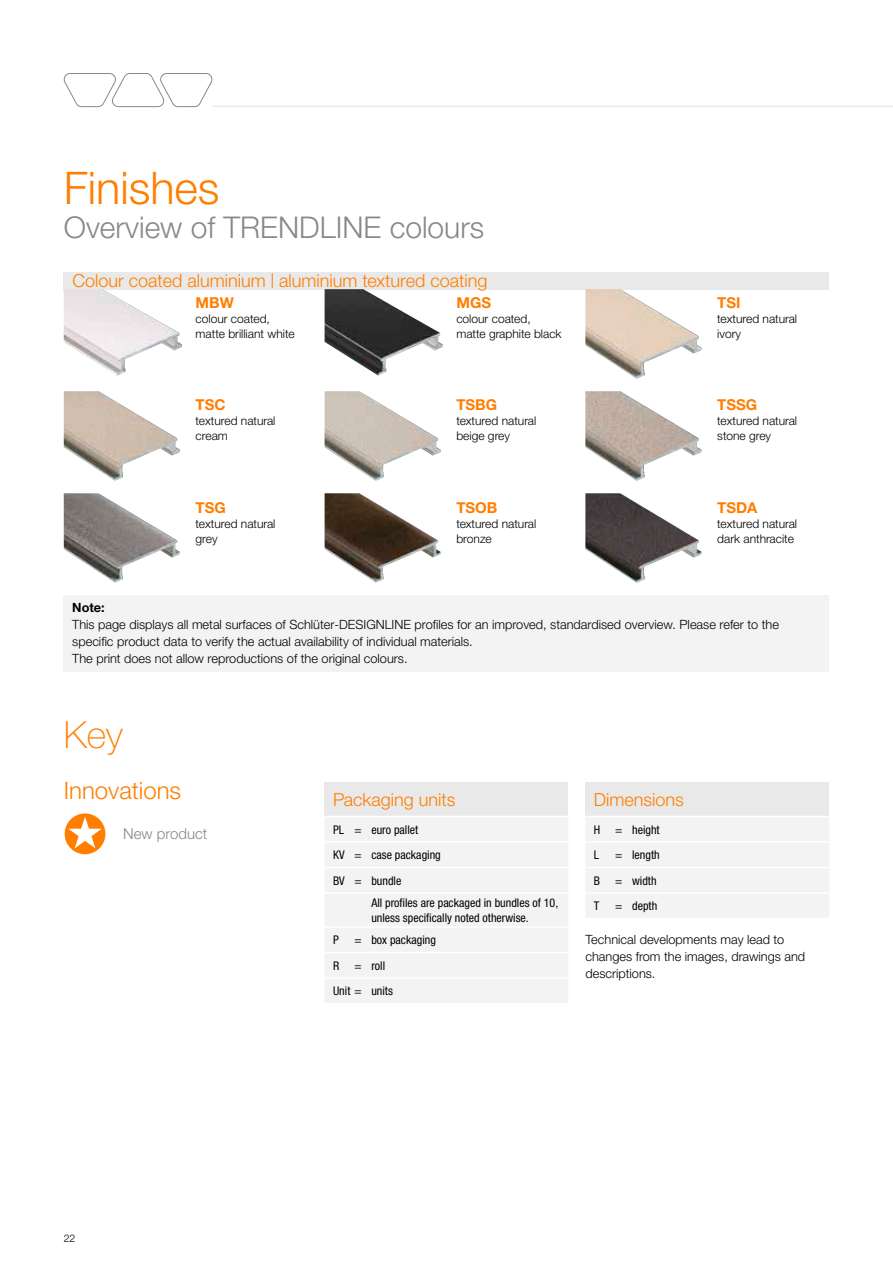
<style>
.page{position:relative;width:893px;height:1263px;background:#fff}
.page>*{position:absolute;margin:0;border:0;box-sizing:border-box;transform-origin:0 0}
.t1{font:300 45px "Helvetica Neue LTW1 G";color:#ff7e00}
.t2{font:100 37.5px "Helvetica Neue LT Pro";color:#ff7e00}
.t3{font:300 30px "Helvetica Neue LTW1 G";color:#898888}
.t4{font:300 24px "Helvetica Neue LTW1 G";color:#ff7e00}
.t5{font:300 18px "Helvetica Neue LTW1 G";color:#ff7e00}
.t6{font:700 15px "Helvetica Neue LTW1 G";color:#ff7e00}
.t7{font:300 15px "Helvetica Neue LTW1 G";color:#898888}
.t8{font:300 12.75px/17px "Helvetica Neue LTW1 G";color:#000}
.t9{font:700 12.75px "Helvetica Neue LTW1 G";color:#000}
.t10{font:300 12px/15px "Helvetica Neue LTW1 G";color:#000}
.t11{font:condensed 12px/25.5px "Helvetica Neue LTW1 G";color:#000}
.t12{font:300 10.5px "Helvetica Neue LTW1 G";color:#000}
.s1{font-weight:400;font-size:15px}
</style>
<div class="page">
<svg style="left:64px;top:73px;width:148px;height:34px"></svg>
<hr style="left:213px;top:106px;width:680px;height:1px;background:#e9e9e9">
<div style="left:64px;top:272px;width:765px;height:17px;background:#e9e9e9"></div>
<img style="left:64px;top:289px;width:118px;height:87px">
<img style="left:64px;top:391px;width:116px;height:90px">
<img style="left:64px;top:493px;width:116px;height:90px">
<img style="left:325px;top:289px;width:118px;height:87px">
<img style="left:325px;top:391px;width:116px;height:90px">
<img style="left:325px;top:493px;width:115px;height:90px">
<img style="left:585px;top:289px;width:116px;height:90px">
<img style="left:585px;top:391px;width:116px;height:90px">
<img style="left:585px;top:493px;width:116px;height:90px">
<div style="left:64px;top:595px;width:765px;height:77px;background:#f3f3f3"></div>
<svg style="left:64px;top:813px;width:42px;height:42px"></svg>
<svg style="left:68px;top:816px;width:34px;height:32px"></svg>
<div style="left:64px;top:813px;width:42px;height:42px;border:1px solid #fff;border-radius:50%"></div>
<div style="left:325px;top:782px;width:243px;height:34px;background:#e9e9e9"></div>
<div style="left:325px;top:818px;width:243px;height:185px;background:#f3f3f3"></div>
<hr style="left:325px;top:841px;width:243px;height:2px;background:#fff">
<hr style="left:325px;top:867px;width:243px;height:1px;background:#fff">
<hr style="left:325px;top:892px;width:243px;height:2px;background:#fff">
<hr style="left:325px;top:926px;width:243px;height:2px;background:#fff">
<hr style="left:325px;top:952px;width:243px;height:1px;background:#fff">
<hr style="left:325px;top:977px;width:243px;height:2px;background:#fff">
<div style="left:585px;top:782px;width:244px;height:34px;background:#e9e9e9"></div>
<div style="left:586px;top:818px;width:243px;height:99px;background:#f3f3f3"></div>
<hr style="left:585px;top:841px;width:244px;height:2px;background:#fff">
<hr style="left:585px;top:867px;width:244px;height:1px;background:#fff">
<hr style="left:585px;top:892px;width:244px;height:2px;background:#fff">
<h1 class="t1" style="left:64px;top:161px;width:157px">Finishes</h1>
<h3 class="t3" style="left:64px;top:209px;width:422px">Overview of TRENDLINE colours</h3>
<h3 class="t5" style="left:73px;top:270px;width:416px">Colour coated aluminium <span class="s1">|</span> aluminium textured coating</h3>
<p class="t6" style="left:196px;top:294px;width:40px">MBW</p>
<p class="t10" style="left:196px;top:312px;width:100px">colour coated, matte brilliant white</p>
<p class="t6" style="left:456px;top:294px;width:36px">MGS</p>
<p class="t10" style="left:456px;top:312px;width:107px">colour coated, matte graphite black</p>
<p class="t6" style="left:196px;top:396px;width:32px">TSC</p>
<p class="t10" style="left:196px;top:414px;width:81px">textured natural cream</p>
<p class="t6" style="left:196px;top:498px;width:32px">TSG</p>
<p class="t10" style="left:196px;top:516px;width:81px">textured natural grey</p>
<p class="t6" style="left:456px;top:396px;width:42px">TSBG</p>
<p class="t10" style="left:456px;top:414px;width:81px">textured natural beige grey</p>
<p class="t6" style="left:456px;top:498px;width:43px">TSOB</p>
<p class="t10" style="left:456px;top:516px;width:81px">textured natural bronze</p>
<p class="t6" style="left:717px;top:294px;width:25px">TSI</p>
<p class="t10" style="left:717px;top:312px;width:81px">textured natural ivory</p>
<p class="t6" style="left:717px;top:396px;width:42px">TSSG</p>
<p class="t10" style="left:717px;top:414px;width:81px">textured natural stone grey</p>
<p class="t6" style="left:717px;top:498px;width:42px">TSDA</p>
<p class="t10" style="left:717px;top:516px;width:81px">textured natural dark anthracite</p>
<p class="t9" style="left:72px;top:600px;width:34px">Note:</p>
<p class="t8" style="left:72px;top:616px;width:708px">This page displays all metal surfaces of Schlüter-DESIGNLINE profiles for an improved, standardised overview. Please refer to the specific product data to verify the actual availability of individual materials.<br>The print does not allow reproductions of the original colours.</p>
<h2 class="t2" style="left:64px;top:714px;width:61px">Key</h2>
<h3 class="t4" style="left:64px;top:776px;width:119px">Innovations</h3>
<p class="t7" style="left:123px;top:825px;width:86px">New product</p>
<p class="t12" style="left:64px;top:1231px;width:13px">22</p>
<h3 class="t5" style="left:333px;top:788px;width:124px">Packaging units</h3>
<p class="t11" style="left:333px;top:816px;width:109px">PL = euro pallet<br>KV = case packaging<br>BV = bundle</p>
<p class="t11" style="left:371px;top:895px;width:188px;line-height:15px">All profiles are packaged in bundles of 10, unless specifically noted otherwise.</p>
<p class="t11" style="left:333px;top:927px;width:7px">P</p>
<p class="t11" style="left:354px;top:927px;width:83px">= box packaging</p>
<p class="t11" style="left:333px;top:953px;width:8px">R</p>
<p class="t11" style="left:333px;top:953px;width:61px;text-indent:21px">= roll<br>Unit = units</p>
<h3 class="t5" style="left:594px;top:788px;width:91px">Dimensions</h3>
<p class="t11" style="left:594px;top:816px;width:67px">H = height<br>L</p>
<p class="t11" style="left:615px;top:842px;width:46px">= length</p>
<p class="t11" style="left:594px;top:868px;width:8px">B</p>
<p class="t11" style="left:615px;top:868px;width:43px">= width</p>
<p class="t11" style="left:594px;top:893px;width:7px">T</p>
<p class="t11" style="left:615px;top:893px;width:44px">= depth</p>
<p class="t8" style="left:585px;top:931px;width:221px">Technical developments may lead to changes from the images, drawings and descriptions.</p>
</div>
